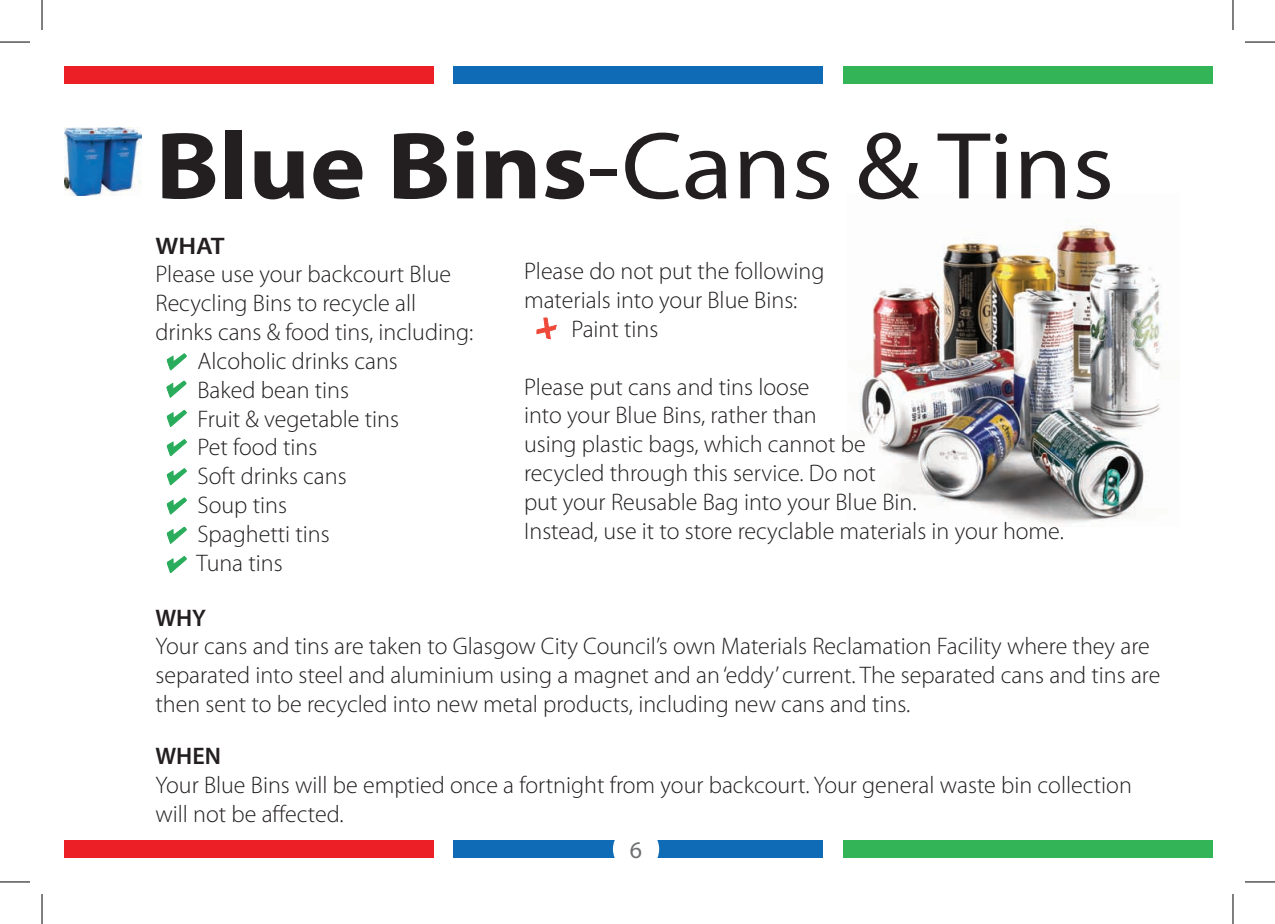
<style>
.page{position:relative;width:1275px;height:924px;background:#fff}
.page>*{position:absolute;margin:0;border:0;box-sizing:border-box;transform-origin:0 0}
.t1{font:96px "Myriad Pro";color:#231f20;scale:1.1 1}
.t2{font:300 24px/28.8px "Myriad Pro";color:#231f20}
.t3{font:600 24px "Myriad Pro";color:#231f20}
.t4{font:600 24px "Myriad Pro";color:#231f20;scale:1.1 1}
.t5{font:24px "Myriad Pro";color:#6d6f71}
.s1{font-weight:700}
</style>
<div class="page">
<img style="left:860px;top:221px;width:302px;height:302px">
<div style="left:64px;top:66px;width:369px;height:18px;background:#ed1f26"></div>
<div style="left:843px;top:66px;width:369px;height:18px;background:#32b457"></div>
<div style="left:454px;top:66px;width:369px;height:18px;background:#106bb6"></div>
<div style="left:64px;top:839px;width:369px;height:18px;background:#ed1f26"></div>
<div style="left:843px;top:839px;width:369px;height:18px;background:#32b457"></div>
<div style="left:454px;top:839px;width:369px;height:18px;background:#106bb6"></div>
<svg style="left:166px;top:353px;width:21px;height:220px"></svg>
<svg style="left:536px;top:317px;width:21px;height:23px"></svg>
<img style="left:64px;top:127px;width:77px;height:69px">
<div style="left:613px;top:825px;width:46px;height:46px;background:#fff;border-radius:50%"></div>
<hr style="left:0;top:42px;width:30px;height:1px;background:#000">
<hr style="left:1245px;top:42px;width:30px;height:1px;background:#000">
<hr style="left:0;top:881px;width:30px;height:1px;background:#000">
<hr style="left:1245px;top:881px;width:30px;height:1px;background:#000">
<hr style="left:42px;top:0;width:1px;height:30px;background:#000">
<hr style="left:42px;top:893px;width:1px;height:30px;background:#000">
<hr style="left:1232px;top:0;width:1px;height:30px;background:#000">
<hr style="left:1232px;top:893px;width:1px;height:30px;background:#000">
<h1 class="t1" style="left:155px;top:114px;width:873px"><span class="s1">Blue Bins</span>-Cans &amp; Tins</h1>
<p class="t4" style="left:155px;top:232px;width:64px">WHAT</p>
<p class="t2" style="left:155px;top:260px;width:297px">Please use your backcourt Blue</p>
<p class="t2" style="left:155px;top:289px;width:262px">Recycling Bins to recycle all</p>
<p class="t2" style="left:155px;top:318px;width:319px">drinks cans &amp; food tins, including:</p>
<p class="t2" style="left:197px;top:347px;width:202px">Alcoholic drinks cans</p>
<p class="t2" style="left:197px;top:375px;width:153px">Baked bean tins</p>
<p class="t2" style="left:197px;top:404px;width:203px">Fruit &amp; vegetable tins</p>
<p class="t2" style="left:197px;top:433px;width:121px">Pet food tins</p>
<p class="t2" style="left:197px;top:462px;width:151px">Soft drinks cans</p>
<p class="t2" style="left:197px;top:491px;width:91px">Soup tins</p>
<p class="t2" style="left:197px;top:519px;width:134px">Spaghetti tins</p>
<p class="t2" style="left:196px;top:548px;width:88px">Tuna tins</p>
<p class="t2" style="left:524px;top:257px;width:302px">Please do not put the following</p>
<p class="t2" style="left:524px;top:286px;width:275px">materials into your Blue Bins:</p>
<p class="t2" style="left:571px;top:315px;width:89px">Paint tins</p>
<p class="t2" style="left:524px;top:372px;width:541px">Please put cans and tins loose<br>into your Blue Bins, rather than<br>using plastic bags, which cannot be<br>recycled through this service. Do not<br>put your Reusable Bag into your Blue Bin.<br>Instead, use it to store recyclable materials in your home.</p>
<p class="t3" style="left:155px;top:604px;width:52px">WHY</p>
<p class="t2" style="left:155px;top:632px;width:1006px">Your cans and tins are taken to Glasgow City Council’s own Materials Reclamation Facility where they are separated into steel and aluminium using a magnet and an ‘eddy’ current. The separated cans and tins are then sent to be recycled into new metal products, including new cans and tins.</p>
<p class="t3" style="left:155px;top:742px;width:67px">WHEN</p>
<p class="t2" style="left:155px;top:770px;width:978px">Your Blue Bins will be emptied once a fortnight from your backcourt. Your general waste bin collection will not be affected.</p>
<p class="t5" style="left:630px;top:836px;width:14px">6</p>
</div>
